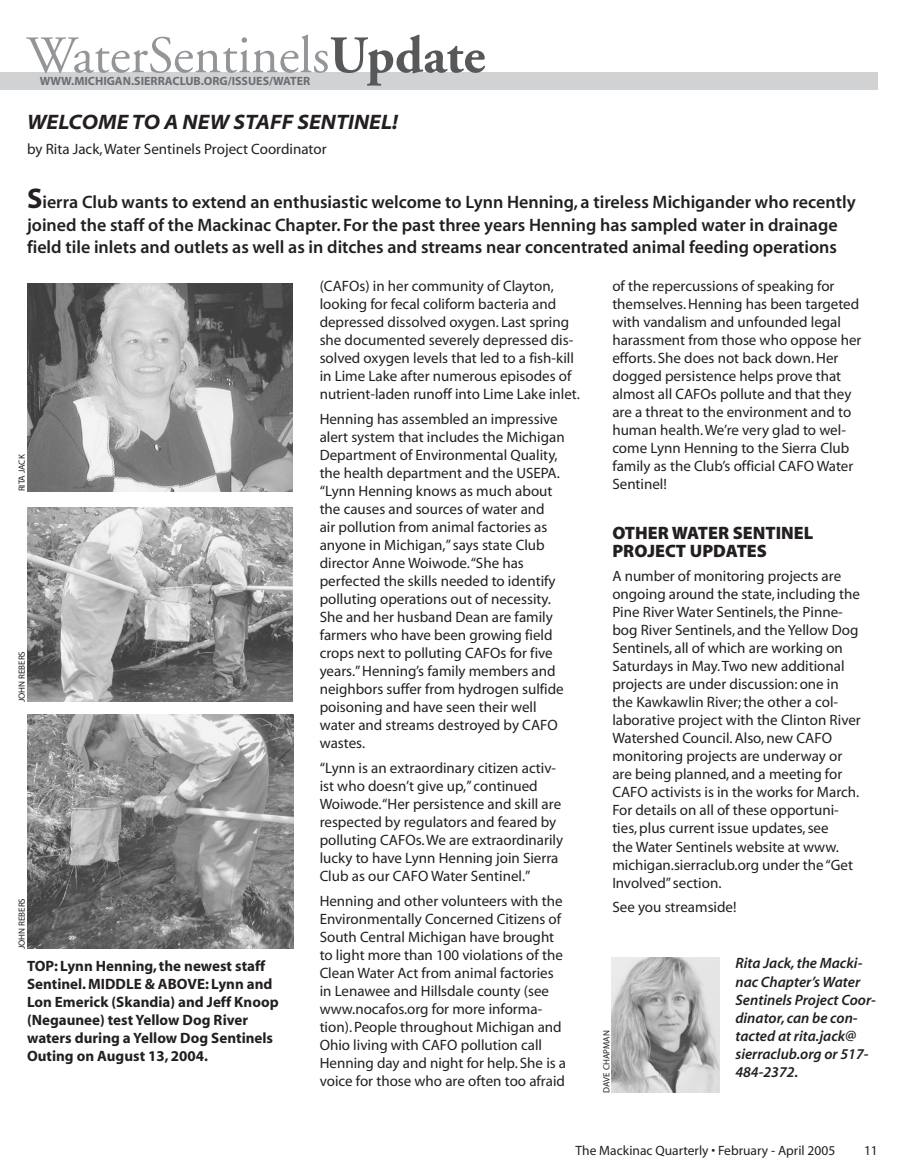
<style>
.page{position:relative;width:905px;height:1175px;background:#fff}
.page>*{position:absolute;margin:0;border:0;box-sizing:border-box;transform-origin:0 0}
.t1{font:52.5px "Adobe Garamond";color:#939598}
.t2{font:21px "Myriad MM It 700 700";color:#231f20}
.t3{font:18px/22.5px "Myriad MM 565 600";color:#231f20}
.t4{font:18px/18px "Myriad MM 830 600";color:#231f20}
.t5{font:15px/18px "Myriad MM 400 600";color:#231f20}
.t6{font:15px/18px "Myriad MM 700 600";color:#231f20}
.t7{font:15px/18px "Myriad MM It 565 600";color:#231f20}
.t8{font:13.5px "Myriad MM 400 600";color:#231f20}
.t9{font:12px "Myriad MM 700 600";color:#6c6d70}
.t10{font:9px "Myriad MM 400 600";color:#231f20}
.s1{font-weight:700;color:#57585a}
.s2{font-family:"Myriad MM SC700 700 600";font-size:28.5px}
</style>
<div class="page">
<div style="left:0;top:72px;width:878px;height:17px;background:#d1d2d4"></div>
<img style="left:27px;top:284px;width:265px;height:208px">
<img style="left:611px;top:957px;width:108px;height:135px">
<img style="left:27px;top:507px;width:265px;height:194px">
<img style="left:27px;top:714px;width:266px;height:234px">
<h1 class="t1" style="left:27px;top:27px;width:460px">WaterSentinels<span class="s1">Update</span></h1>
<p class="t9" style="left:40px;top:75px;width:12px">www</p>
<p class="t9" style="left:71px;top:75px;width:240px">.michigan.sierraclub.org/issues/water</p>
<h2 class="t2" style="left:27px;top:112px;width:372px">WELCOME TO A NEW STAFF SENTINEL!</h2>
<p class="t5" style="left:27px;top:141px;width:301px">by Rita Jack, Water Sentinels Project Coordinator</p>
<p class="t3" style="left:27px;top:192px;width:830px"><span class="s2">S</span>ierra Club wants to extend an enthusiastic welcome to Lynn Henning, a tireless Michigander who recently joined the staff of the Mackinac Chapter. For the past three years Henning has sampled water in drainage field tile inlets and outlets as well as in ditches and streams near concentrated animal feeding operations</p>
<p class="t5" style="left:320px;top:278px;width:262px">(CAFOs) in her community of Clayton, looking for fecal coliform bacteria and depressed dissolved oxygen. Last spring she documented severely depressed dis&shy;solved oxygen levels that led to a fish-kill in Lime Lake after numerous episodes of nutrient-laden runoff into Lime Lake inlet.</p>
<p class="t5" style="left:320px;top:410px;width:246px">Henning has assembled an impressive alert system that includes the Michigan Department of Environmental Quality, the health department and the USEPA. “Lynn Henning knows as much about the causes and sources of water and<br>air pollution from animal factories as anyone in Michigan,” says state Club director Anne Woiwode.“She has perfected the skills needed to identify polluting operations out of necessity.<br>She and her husband Dean are family farmers who have been growing field crops next to polluting CAFOs for five years.” Henning’s family members and neighbors suffer from hydrogen sulfide poisoning and have seen their well water and streams destroyed by CAFO wastes.</p>
<p class="t5" style="left:320px;top:759px;width:245px">“Lynn is an extraordinary citizen activ&shy;ist who doesn’t give up,” continued Woiwode.“Her persistence and skill are respected by regulators and feared by polluting CAFOs. We are extraordinarily lucky to have Lynn Henning join Sierra Club as our CAFO Water Sentinel.”</p>
<p class="t5" style="left:320px;top:892px;width:248px">Henning and other volunteers with the Environmentally Concerned Citizens of South Central Michigan have brought to light more than 100 violations of the Clean Water Act from animal factories in Lenawee and H illsdale county (see www.nocafos.org for more informa&shy;tion). People throughout Michigan and Ohio living with CAFO pollution call Henning day and night for help. She is a voice for those who are often too afraid</p>
<p class="t5" style="left:612px;top:278px;width:250px">of the repercussions of speaking for themselves. Henning has been targeted with vandalism and unfounded legal harassment from those who oppose her efforts. She does not back down. H er dogged persistence helps prove that almost all CAFOs pollute and that they are a threat to the environment and to human health. We’re very glad to wel&shy;come Lynn Henning to the Sierra Club family as the Club’s official CAFO Water Sentinel!</p>
<p class="t4" style="left:612px;top:524px;width:13px">OTH</p>
<p class="t10" style="left:17px;top:491px;width:39px;rotate:-90deg">rita jack</p>
<p class="t4" style="left:612px;top:524px;width:202px;text-indent:36px">ER WATER SENTINEL<br>PROJECT UPDATES</p>
<p class="t5" style="left:612px;top:568px;width:250px">A number of monitoring projects are ongoing around the state, including the Pine River Water Sentinels, the Pinne&shy;bog River Sentinels, and the Yellow Dog Sentinels, all of which are working on Saturdays in May. Two new additional projects are under discussion: one in the Kawkawlin River; the other a col&shy;laborative project with the Clinton River Watershed Council. Also, new CAFO monitoring projects are underway or are being planned, and a meeting for CAFO activists is in the works for March.<br>For details on all of these opportuni&shy;ties, plus current issue updates, see<br>the Water Sentinels website at www. michigan.sierraclub.org under the “Get Involved” section.</p>
<p class="t5" style="left:612px;top:899px;width:126px">See you streamside!</p>
<p class="t10" style="left:17px;top:702px;width:53px;rotate:-90deg">john rebers</p>
<p class="t10" style="left:17px;top:949px;width:53px;rotate:-90deg">john rebers</p>
<p class="t7" style="left:735px;top:955px;width:142px">Rita Jack, the Macki&shy;nac Chapter’s Water<br>Sentinels Project Coor&shy;dinator, can be con&shy;tacted at rita.jack@ sierraclub.org or 517-<br>484-2372.</p>
<p class="t6" style="left:27px;top:958px;width:240px">TOP: Lynn Henning, the newest staff<br>Sentinel. MIDDLE &amp; ABOVE</p>
<p class="t6" style="left:27px;top:976px;width:253px;text-indent:178px">: Lynn and<br>Lon Emerick (Skandia) and Jeff Knoop (Negaunee) test Yellow Dog River waters during a Yellow Dog Sentinels<br>Outing on August 13, 2004.</p>
<p class="t10" style="left:602px;top:1092px;width:64px;rotate:-90deg">dave chapman</p>
<p class="t8" style="left:575px;top:1143px;width:261px">The Mackinac Quarterly • February - April 2005</p>
<p class="t8" style="left:864px;top:1143px;width:15px">11</p>
</div>
